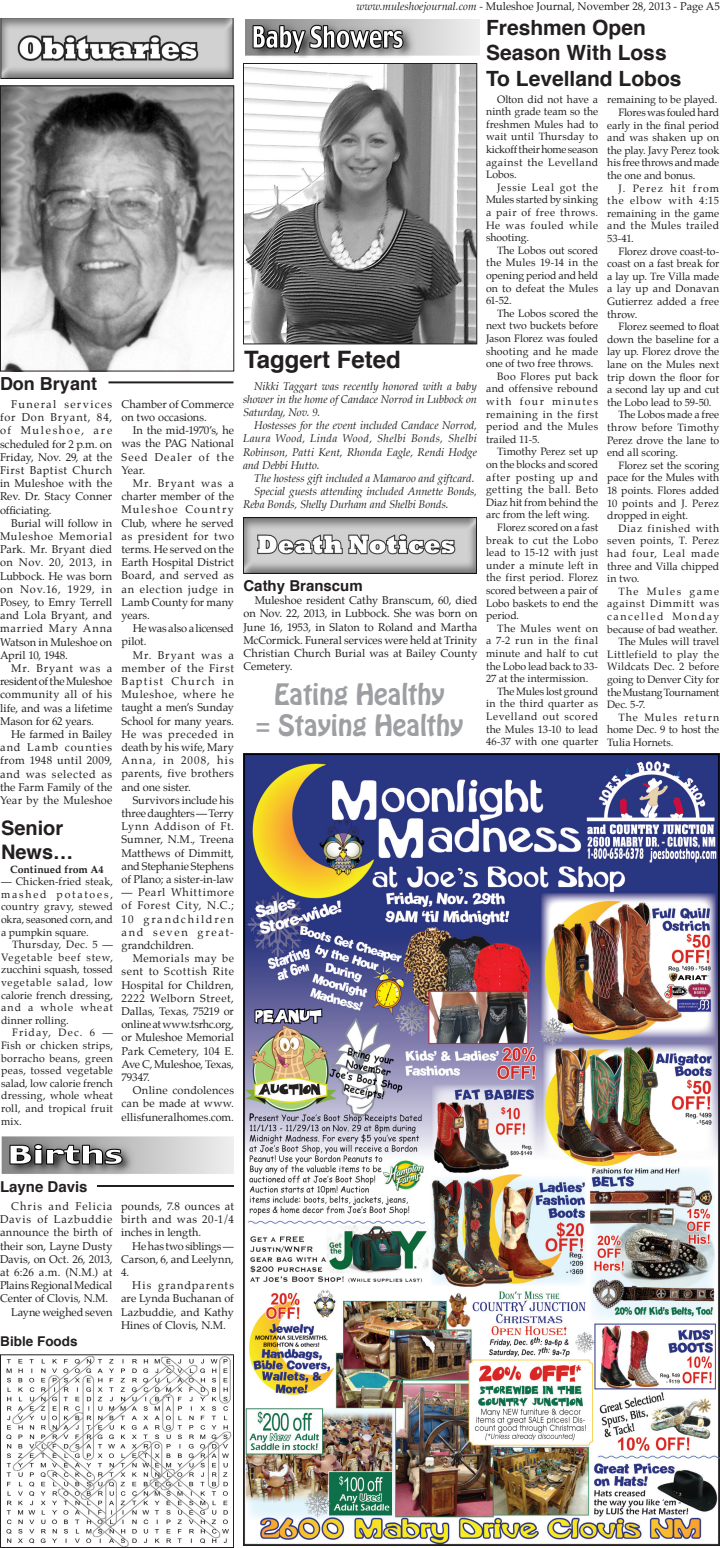
<style>
.page{position:relative;width:720px;height:1548px;background:#fff}
.page>*{position:absolute;margin:0;border:0;box-sizing:border-box;transform-origin:0 0}
.Headline3{font:26px "Hobo Std";color:#9d9fa2}
.Headline3-2{font:700 24px "Helvetica";color:#231f20}
.Headline4{font:700 21px/25.2px "Helvetica";color:#231f20}
.Headline4-2{font:700 20px/24px "Helvetica";color:#231f20}
.Headline4-3{font:700 18px "Helvetica";color:#231f20}
.Headline5{font:700 15px "Helvetica";color:#231f20}
.Headline5-2{font:700 13.5px "Helvetica";color:#231f20}
.t1{font:11px/13.2px "Palatino";letter-spacing:.005em;color:#231f20;text-align:justify}
.t2{font:italic 11px/13.2px "Palatino";letter-spacing:-.005em;color:#231f20;text-align:justify}
.t3{font:11px "Palatino";letter-spacing:-.015em;color:#231f20}
.t4{font:10.5px/12.6px "Palatino";letter-spacing:.01em;color:#231f20;text-align:justify}
.t5{font:700 10.5px "Palatino";color:#231f20}
.s1{font-style:italic}
</style>
<div class="page">
<img style="left:6px;top:1356px;width:226px;height:190px">
<div style="left:0;top:1354px;width:234px;height:194px;border:1px solid #231f20"></div>
<img style="left:0;top:18px;width:234px;height:61px">
<img style="left:243px;top:754px;width:477px;height:792px">
<hr style="left:97px;top:1185px;width:137px;height:2px;background:#231f20">
<img style="left:1px;top:1136px;width:233px;height:38px">
<img style="left:2px;top:87px;width:230px;height:283px">
<div style="left:0;top:85px;width:234px;height:287px;border:1px solid #231f20"></div>
<hr style="left:108px;top:381px;width:126px;height:2px;background:#231f20">
<img style="left:244px;top:518px;width:232px;height:56px">
<img style="left:245px;top:19px;width:235px;height:38px">
<img style="left:245px;top:65px;width:230px;height:277px">
<div style="left:243px;top:63px;width:234px;height:281px;border:1px solid #231f20"></div>
<p class="Headline4-3" style="left:0;top:367px;width:99px">Don Bryant</p>
<p class="t1" style="left:0;top:399px;width:114px;text-indent:11px">Funeral services for Don Bryant, 84, of Muleshoe, are scheduled for 2 p.m. on Friday, Nov. 29, at the First Baptist Church in Muleshoe with the Rev. Dr. Stacy Conner officiating.</p>
<p class="t1" style="left:0;top:517px;width:114px;text-indent:11px">Burial will follow in Muleshoe Memorial Park. Mr. Bryant died on Nov. 20, 2013, in Lubbock. He was born on Nov.16, 1929, in Posey, to Emry Terrell and Lola Bryant, and married Mary Anna Watson in Muleshoe on April 10, 1948.</p>
<p class="t1" style="left:0;top:663px;width:114px;text-indent:11px">Mr. Bryant was a resident of the Muleshoe community all of his life, and was a lifetime Mason for 62 years.</p>
<p class="t1" style="left:0;top:729px;width:114px;text-indent:11px">He farmed in Bailey and Lamb counties from 1948 until 2009, and was selected as the Farm Family of the Year by the Muleshoe</p>
<p class="Headline4-2" style="left:1px;top:815px;width:74px">Senior<br>News…</p>
<p class="t5" style="left:10px;top:863px;width:95px">Continued from A4</p>
<p class="t4" style="left:1px;top:876px;width:114px">— Chicken-fried steak, mashed potatoes, country gravy, stewed okra, seasoned corn, and a pumpkin square.</p>
<p class="t4" style="left:1px;top:939px;width:114px;text-indent:11px">Thursday, Dec. 5 — Vegetable beef stew, zucchini squash, tossed vegetable salad, low calorie french dressing, and a whole wheat dinner rolling.</p>
<p class="t4" style="left:1px;top:1027px;width:114px;text-indent:11px">Friday, Dec. 6 — Fish or chicken strips, borracho beans, green peas, tossed vegetable salad, low calorie french dressing, whole wheat roll, and tropical fruit mix.</p>
<p class="t1" style="left:122px;top:398px;width:114px">Chamber of Commerce on two occasions.</p>
<p class="t1" style="left:122px;top:425px;width:114px;text-indent:11px">In the mid-1970’s, he was the PAG National Seed Dealer of the Year.</p>
<p class="t1" style="left:122px;top:478px;width:114px;text-indent:11px">Mr. Bryant was a charter member of the Muleshoe Country Club, where he served as president for two terms. He served on the Earth Hospital District Board, and served as an election judge in Lamb County for many years.</p>
<p class="t1" style="left:122px;top:623px;width:114px;text-indent:11px">He was also a licensed pilot.</p>
<p class="t1" style="left:122px;top:649px;width:114px;text-indent:11px">Mr. Bryant was a member of the First Baptist Church in Muleshoe, where he taught a men’s Sunday School for many years.<br>He was preceded in death by his wife, Mary Anna, in 2008, his parents, five brothers and one sister.</p>
<p class="t1" style="left:122px;top:794px;width:114px;text-indent:11px">Survivors include his three daughters — Terry Lynn Addison of Ft.<br>Sumner, N.M., Treena Matthews of Dimmitt, and Stephanie Stephens of Plano; a sister-in-law</p>
<p class="t1" style="left:122px;top:887px;width:114px">— Pearl Whittimore of Forest City, N.C.; 10 grandchildren and seven great&shy;grandchildren.</p>
<p class="t1" style="left:122px;top:953px;width:114px;text-indent:11px">Memorials may be sent to Scottish Rite Hospital for Children, 2222 Welborn Street, Dallas, Texas, 75219 or online at www.tsrhc.org, or Muleshoe Memorial Park Cemetery, 104 E.<br>Ave C, Muleshoe, Texas, 79347.</p>
<p class="t1" style="left:122px;top:1085px;width:114px;text-indent:11px">Online condolences can be made at www. ellisfuneralhomes.com.</p>
<p class="t1" style="left:357px;top:0;width:365px"><span class="s1">www.muleshoejournal.com</span> - Muleshoe Journal, November 28, 2013 - Page A5</p>
<p class="Headline3-2" style="left:244px;top:338px;width:158px">Taggert Feted</p>
<p class="t2" style="left:243px;top:380px;width:235px;text-indent:11px">Nikki Taggart was recently honored with a baby shower in the home of Candace Norrod in Lubbock on Saturday, Nov. 9.</p>
<p class="t2" style="left:243px;top:420px;width:235px;text-indent:11px">Hostesses for the event included Candace Norrod, Laura Wood, Linda Wood, Shelbi Bonds, Shelbi Robinson, Patti Kent, Rhonda Eagle, Rendi Hodge and Debbi Hutto.</p>
<p class="t2" style="left:254px;top:473px;width:222px">The hostess gift included a Mamaroo and giftcard.</p>
<p class="t2" style="left:243px;top:486px;width:236px;text-indent:11px">Special guests attending included Annette Bonds,<br>Reba Bonds, Shelly Durham and Shelbi Bonds.</p>
<p class="Headline5" style="left:244px;top:572px;width:121px">Cathy Branscum</p>
<p class="t1" style="left:244px;top:595px;width:235px;text-indent:11px">Muleshoe resident Cathy Branscum, 60, died on Nov. 22, 2013, in Lubbock. She was born on June 16, 1953, in Slaton to Roland and Martha McCormick. Funeral services were held at Trinity Christian Church Burial was at Bailey County Cemetery.</p>
<p class="Headline3" style="left:274px;top:677px;width:173px">Eating Healthy</p>
<p class="Headline3" style="left:255px;top:708px;width:210px">= Staying Healthy</p>
<p class="Headline4" style="left:486px;top:14px;width:182px">Freshmen Open<br>Season With Loss</p>
<p class="Headline4" style="left:486px;top:64px;width:197px">To Levelland Lobos</p>
<p class="t4" style="left:486px;top:94px;width:114px;text-indent:11px">Olton did not have a ninth grade team so the freshmen Mules had to wait until Thursday to kickoff their home season against the Levelland Lobos.</p>
<p class="t4" style="left:486px;top:182px;width:114px;text-indent:11px">Jessie Leal got the Mules started by sinking a pair of free throws.<br>He was fouled while shooting.</p>
<p class="t4" style="left:486px;top:245px;width:114px;text-indent:11px">The Lobos out scored the Mules 19-14 in the opening period and held on to defeat the Mules 61-52.</p>
<p class="t4" style="left:486px;top:308px;width:114px;text-indent:11px">The Lobos scored the next two buckets before Jason Florez was fouled shooting and he made one of two free throws.</p>
<p class="t4" style="left:486px;top:371px;width:114px;text-indent:11px">Boo Flores put back and offensive rebound with four minutes remaining in the first period and the Mules trailed 11-5.</p>
<p class="t4" style="left:486px;top:446px;width:114px;text-indent:11px">Timothy Perez set up on the blocks and scored after posting up and getting the ball. Beto Diaz hit from behind the arc from the left wing.</p>
<p class="t4" style="left:486px;top:522px;width:114px;text-indent:11px">Florez scored on a fast break to cut the Lobo lead to 15-12 with just under a minute left in the first period. Florez scored between a pair of Lobo baskets to end the period.</p>
<p class="t4" style="left:486px;top:623px;width:114px;text-indent:11px">The Mules went on a 7-2 run in the final minute and half to cut the Lobo lead back to 33- 27 at the intermission.</p>
<p class="t4" style="left:486px;top:686px;width:114px;text-indent:11px">The Mules lost ground in the third quarter as Levelland out scored the Mules 13-10 to lead 46-37 with one quarter</p>
<p class="t4" style="left:607px;top:94px;width:112px">remaining to be played.</p>
<p class="t4" style="left:607px;top:107px;width:114px;text-indent:11px">Flores was fouled hard early in the final period and was shaken up on the play. Javy Perez took his free throws and made the one and bonus.</p>
<p class="t4" style="left:607px;top:183px;width:114px;text-indent:11px">J. Perez hit from the elbow with 4:15 remaining in the game and the Mules trailed 53-41.</p>
<p class="t4" style="left:607px;top:246px;width:113px;text-indent:11px">Florez drove coast-to&shy;coast on a fast break for a lay up. Tre Villa made a lay up and Donavan Gutierrez added a free throw.</p>
<p class="t4" style="left:607px;top:321px;width:114px;text-indent:11px">Florez seemed to float down the baseline for a lay up. Florez drove the lane on the Mules next trip down the floor for a second lay up and cut the Lobo lead to 59-50.</p>
<p class="t4" style="left:607px;top:409px;width:114px;text-indent:11px">The Lobos made a free throw before Timothy Perez drove the lane to end all scoring.</p>
<p class="t4" style="left:607px;top:460px;width:114px;text-indent:11px">Florez set the scoring pace for the Mules with 18 points. Flores added 10 points and J. Perez dropped in eight.</p>
<p class="t4" style="left:607px;top:523px;width:114px;text-indent:11px">Diaz finished with seven points, T. Perez had four, Leal made three and Villa chipped in two.</p>
<p class="t4" style="left:607px;top:586px;width:114px;text-indent:11px">The Mules game against Dimmitt was cancelled Monday because of bad weather.</p>
<p class="t4" style="left:607px;top:636px;width:113px;text-indent:11px">The Mules will travel Littlefield to play the Wildcats Dec. 2 before going to Denver City for the Mustang Tournament Dec. 5-7.</p>
<p class="t4" style="left:607px;top:712px;width:114px;text-indent:11px">The Mules return home Dec. 9 to host the Tulia Hornets.</p>
<p class="Headline5" style="left:0;top:1173px;width:89px">Layne Davis</p>
<p class="t1" style="left:0;top:1201px;width:114px;text-indent:11px">Chris and Felicia Davis of Lazbuddie announce the birth of their son, Layne Dusty Davis, on Oct. 26, 2013, at 6:26 a.m. (N.M.) at Plains Regional Medical Center of Clovis, N.M.</p>
<p class="t3" style="left:11px;top:1305px;width:103px">Layne weighed seven</p>
<p class="Headline5-2" style="left:0;top:1329px;width:79px">Bible Foods</p>
<p class="t1" style="left:121px;top:1201px;width:115px">pounds, 7.8 ounces at birth and was 20-1/4 inches in length.</p>
<p class="t1" style="left:121px;top:1240px;width:114px;text-indent:11px">He has two siblings — Carson, 6, and Leelynn, 4.</p>
<p class="t1" style="left:121px;top:1280px;width:115px;text-indent:11px">His grandparents are Lynda Buchanan of Lazbuddie, and Kathy Hines of Clovis, N.M.</p>
</div>
